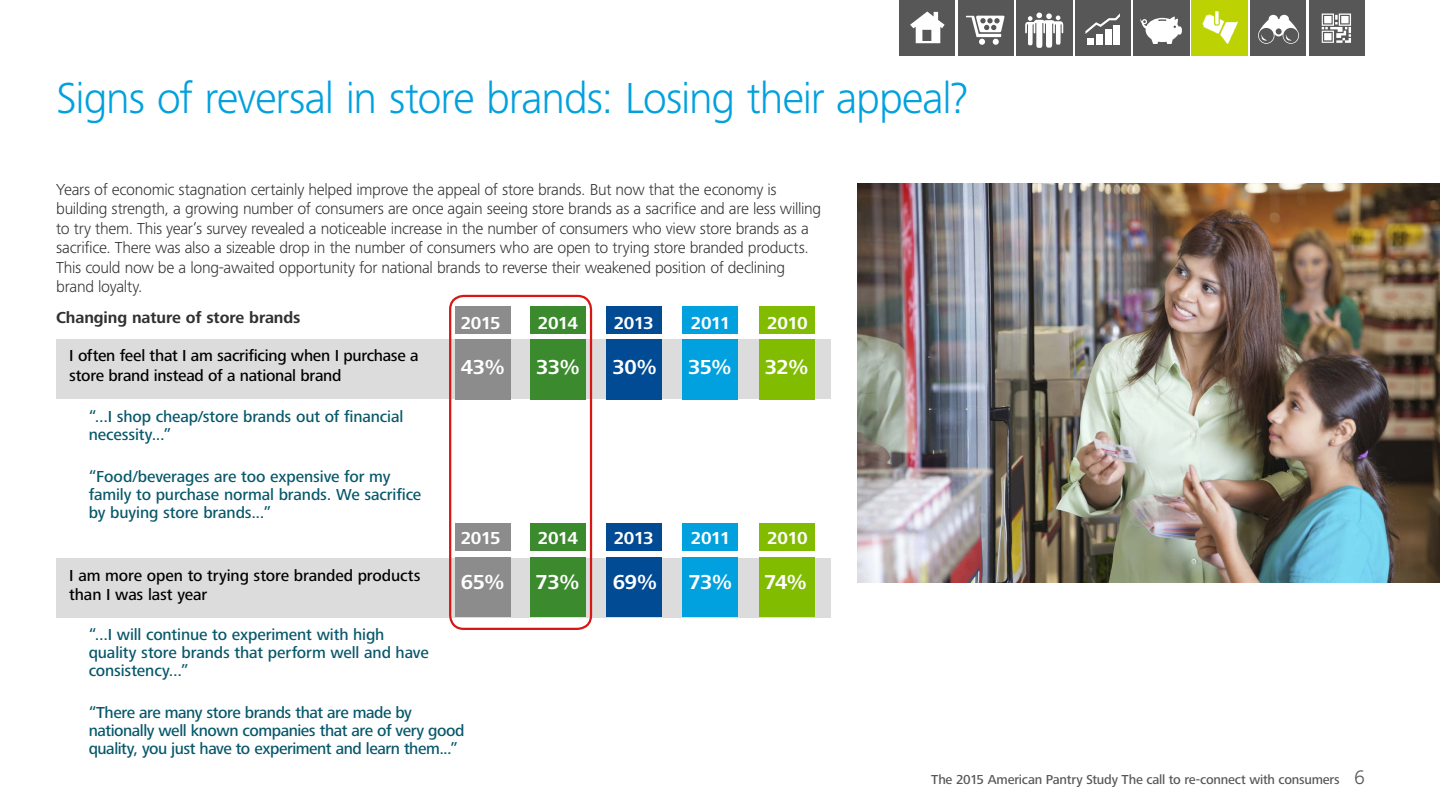
<style>
.page{position:relative;width:1440px;height:810px;background:#fff}
.page>*{position:absolute;margin:0;border:0;box-sizing:border-box;transform-origin:0 0}
.section_1_header{font:300 45px "Frutiger Next Pro";letter-spacing:-.03em;color:#00a1de}
.SUB_GRAY4_BOLD_24_2{font:700 21px "Frutiger Next Pro";letter-spacing:-.025em;color:#fff}
.SUB_GRAY4_BOLD_24_2-2{font:700 18px "Frutiger Next Pro";letter-spacing:-.04em;color:#fff}
.SUB_GRAY4_BOLD_24_2-3{font:300 16.5px/19.5px "Frutiger Next Pro";letter-spacing:-.02em;color:#313131}
.SUB_GRAY4_BOLD_24_2-4{font:500 16.5px/18px "Frutiger Next Pro";letter-spacing:-.01em;color:#06576a}
.SUB_GRAY4_BOLD_24_2-5{font:500 16.5px/19.5px "Frutiger Next Pro";letter-spacing:-.015em;color:#000}
.SUB_GRAY4_BOLD_24_2-6{font:500 16.5px/18px "Frutiger Next Pro";letter-spacing:-.03em;color:#06576a}
.SUB_GRAY4_BOLD_24_2-7{font:700 16.5px "Frutiger Next Pro";letter-spacing:-.01em;color:#313131}
.t1{font:500 13.5px "Frutiger Next Pro";letter-spacing:-.015em;color:#575757}
.s1{font-weight:300;font-size:20.25px}
</style>
<div class="page">
<div style="left:57px;top:558px;width:774px;height:60px;background:#dcdcdc"></div>
<div style="left:57px;top:339px;width:774px;height:60px;background:#dcdcdc"></div>
<div style="left:455px;top:306px;width:55px;height:93px;background:#8c8c8c"></div>
<div style="left:455px;top:523px;width:55px;height:94px;background:#8c8c8c"></div>
<div style="left:530px;top:306px;width:56px;height:93px;background:#3c8a2e"></div>
<div style="left:530px;top:523px;width:56px;height:94px;background:#3c8a2e"></div>
<div style="left:607px;top:306px;width:55px;height:93px;background:#014a94"></div>
<div style="left:607px;top:523px;width:55px;height:94px;background:#014a94"></div>
<div style="left:682px;top:306px;width:56px;height:93px;background:#00a1de"></div>
<div style="left:682px;top:523px;width:56px;height:94px;background:#00a1de"></div>
<div style="left:759px;top:306px;width:56px;height:93px;background:#81bc00"></div>
<div style="left:760px;top:523px;width:55px;height:94px;background:#81bc00"></div>
<div style="left:39px;top:334px;width:830px;height:5px;background:#fff"></div>
<div style="left:39px;top:551px;width:801px;height:6px;background:#fff"></div>
<div style="left:449px;top:295px;width:143px;height:335px;border:2px solid #d71714;border-radius:14px"></div>
<img style="left:857px;top:183px;width:583px;height:399px">
<div style="left:1133px;top:0;width:56px;height:56px;background:#575757"></div>
<svg style="left:1140px;top:16px;width:42px;height:28px"></svg>
<div style="left:899px;top:0;width:56px;height:56px;background:#575757"></div>
<div style="left:958px;top:0;width:55px;height:56px;background:#575757"></div>
<div style="left:1075px;top:0;width:55px;height:56px;background:#575757"></div>
<div style="left:1250px;top:0;width:56px;height:56px;background:#575757"></div>
<div style="left:1309px;top:0;width:55px;height:56px;background:#575757"></div>
<div style="left:1192px;top:0;width:56px;height:56px;background:#bdd203"></div>
<div style="left:1016px;top:0;width:57px;height:56px;background:#575757"></div>
<svg style="left:966px;top:15px;width:39px;height:30px"></svg>
<svg style="left:1025px;top:13px;width:38px;height:35px"></svg>
<div style="left:1088px;top:38px;width:6px;height:7px;background:#fff"></div>
<div style="left:1096px;top:34px;width:7px;height:11px;background:#fff"></div>
<div style="left:1105px;top:30px;width:6px;height:15px;background:#fff"></div>
<div style="left:1114px;top:25px;width:6px;height:20px;background:#fff"></div>
<svg style="left:1085px;top:13px;width:35px;height:21px"></svg>
<svg style="left:1258px;top:15px;width:41px;height:29px"></svg>
<svg style="left:1322px;top:14px;width:29px;height:29px"></svg>
<img style="left:1202px;top:11px;width:36px;height:33px">
<svg style="left:910px;top:12px;width:35px;height:31px"></svg>
<p class="section_1_header" style="left:56px;top:72px;width:913px">Signs of reversal in store brands: Losing their appeal?</p>
<p class="SUB_GRAY4_BOLD_24_2-3" style="left:56px;top:180px;width:766px">Years of economic stagnation certainly helped improve the appeal of store brands. But now that the economy is building strength, a growing number of consumers are once again seeing store brands as a sacrifice and are less willing to try them. This year’s survey revealed a noticeable increase in the number of consumers who view store brands as a sacrifice. There was also a sizeable drop in the number of consumers who are open to trying store branded products.<br>This could now be a long-awaited opportunity for national brands to reverse their weakened position of declining brand loyalty.</p>
<p class="SUB_GRAY4_BOLD_24_2-7" style="left:56px;top:308px;width:246px">Changing nature of store brands</p>
<p class="SUB_GRAY4_BOLD_24_2-2" style="left:461px;top:313px;width:42px">2015</p>
<p class="SUB_GRAY4_BOLD_24_2-2" style="left:538px;top:313px;width:42px">2014</p>
<p class="SUB_GRAY4_BOLD_24_2-2" style="left:614px;top:313px;width:42px">2013</p>
<p class="SUB_GRAY4_BOLD_24_2-2" style="left:691px;top:313px;width:41px">2011</p>
<p class="SUB_GRAY4_BOLD_24_2-2" style="left:767px;top:313px;width:42px">2010</p>
<p class="SUB_GRAY4_BOLD_24_2" style="left:461px;top:355px;width:46px">43%</p>
<p class="SUB_GRAY4_BOLD_24_2" style="left:536px;top:355px;width:45px">33%</p>
<p class="SUB_GRAY4_BOLD_24_2" style="left:613px;top:355px;width:46px">30%</p>
<p class="SUB_GRAY4_BOLD_24_2" style="left:688px;top:355px;width:45px">35%</p>
<p class="SUB_GRAY4_BOLD_24_2" style="left:765px;top:355px;width:45px">32%</p>
<p class="SUB_GRAY4_BOLD_24_2-5" style="left:69px;top:346px;width:351px">I often feel that I am sacrificing when I purchase a store brand instead of a national brand</p>
<p class="SUB_GRAY4_BOLD_24_2-4" style="left:89px;top:408px;width:316px">“...I shop cheap/store brands out of financial necessity...”</p>
<p class="SUB_GRAY4_BOLD_24_2-4" style="left:89px;top:468px;width:334px">“Food/beverages are too expensive for my family to purchase normal brands. We sacrifice by buying store brands...”</p>
<p class="SUB_GRAY4_BOLD_24_2-5" style="left:69px;top:566px;width:353px">I am more open to trying store branded products than I was last year</p>
<p class="SUB_GRAY4_BOLD_24_2-2" style="left:461px;top:528px;width:42px">2015</p>
<p class="SUB_GRAY4_BOLD_24_2-2" style="left:538px;top:528px;width:42px">2014</p>
<p class="SUB_GRAY4_BOLD_24_2-2" style="left:614px;top:528px;width:42px">2013</p>
<p class="SUB_GRAY4_BOLD_24_2-2" style="left:691px;top:528px;width:41px">2011</p>
<p class="SUB_GRAY4_BOLD_24_2-2" style="left:767px;top:528px;width:42px">2010</p>
<p class="SUB_GRAY4_BOLD_24_2" style="left:461px;top:570px;width:45px">65%</p>
<p class="SUB_GRAY4_BOLD_24_2" style="left:536px;top:570px;width:45px">73%</p>
<p class="SUB_GRAY4_BOLD_24_2" style="left:613px;top:570px;width:46px">69%</p>
<p class="SUB_GRAY4_BOLD_24_2" style="left:688px;top:570px;width:45px">73%</p>
<p class="SUB_GRAY4_BOLD_24_2" style="left:764px;top:570px;width:44px">74%</p>
<p class="SUB_GRAY4_BOLD_24_2-4" style="left:89px;top:625px;width:342px">“...I will continue to experiment with high quality store brands that perform well and have consistency...”</p>
<p class="SUB_GRAY4_BOLD_24_2-6" style="left:89px;top:703px;width:377px">“There are many store brands that are made by nationally well known companies that are of very good quality, you just have to experiment and learn them...”</p>
<p class="t1" style="left:931px;top:772px;width:435px">The 2015 American Pantry Study The call to re-connect with consumers <span class="s1">6</span></p>
</div>
